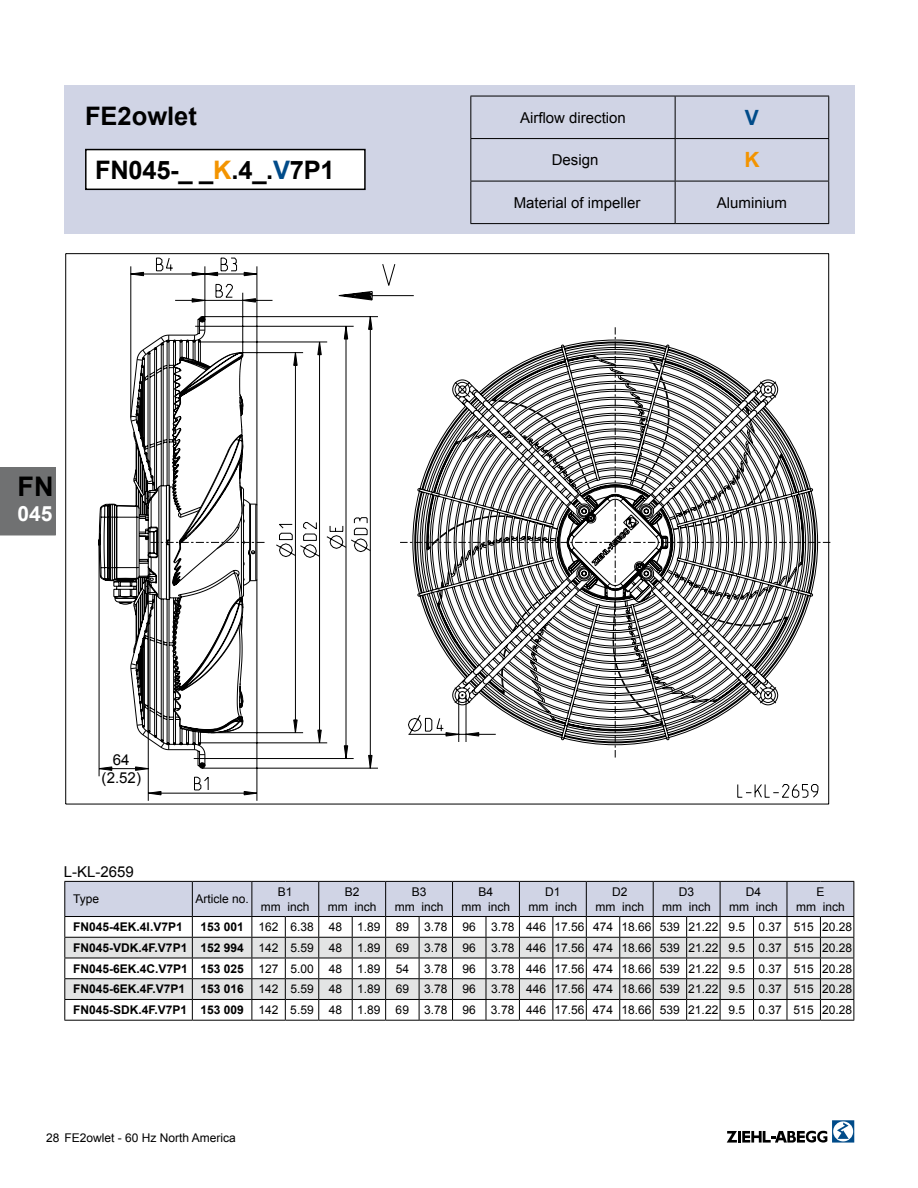
<style>
.page{position:relative;width:918px;height:1188px;background:#fff}
.page>*{position:absolute;margin:0;border:0;box-sizing:border-box;transform-origin:0 0}
.t1{font:700 27px "Arial";color:#000}
.t2{font:700 25.5px "Arial";letter-spacing:-.005em;color:#000}
.t3{font:700 21px "Arial";color:#fff}
.t4{font:700 21px "Arial";color:#004b89}
.t5{font:700 21px "Arial";color:#f39400}
.t6{font:15px/18.1px "Arial";color:#000;text-align:center}
.t7{font:12px/14.4px "Arial";color:#000;text-align:center}
.t8{font:700 12px "Arial";color:#000}
.s1{color:#f39400}
.s2{color:#004b89}
.s3{font-weight:700}
.s4{font-weight:400}
</style>
<div class="page">
<div style="left:0;top:467px;width:56px;height:68px;background:#707172"></div>
<svg style="left:727px;top:1120px;width:127px;height:23px"></svg>
<svg style="left:64px;top:881px;width:791px;height:139px"></svg>
<hr style="left:64px;top:1020px;width:128px;height:1px;background:#000">
<hr style="left:192px;top:1020px;width:60px;height:1px;background:#000">
<hr style="left:252px;top:1020px;width:33px;height:1px;background:#000">
<hr style="left:285px;top:1020px;width:34px;height:1px;background:#000">
<hr style="left:319px;top:1020px;width:33px;height:1px;background:#000">
<hr style="left:352px;top:1020px;width:34px;height:1px;background:#000">
<hr style="left:386px;top:1020px;width:33px;height:1px;background:#000">
<hr style="left:419px;top:1020px;width:34px;height:1px;background:#000">
<hr style="left:453px;top:1020px;width:33px;height:1px;background:#000">
<hr style="left:486px;top:1020px;width:33px;height:1px;background:#000">
<hr style="left:519px;top:1020px;width:34px;height:1px;background:#000">
<hr style="left:553px;top:1020px;width:33px;height:1px;background:#000">
<hr style="left:586px;top:1020px;width:34px;height:1px;background:#000">
<hr style="left:620px;top:1020px;width:33px;height:1px;background:#000">
<hr style="left:653px;top:1020px;width:34px;height:1px;background:#000">
<hr style="left:687px;top:1020px;width:33px;height:1px;background:#000">
<hr style="left:720px;top:1020px;width:34px;height:1px;background:#000">
<hr style="left:754px;top:1020px;width:33px;height:1px;background:#000">
<hr style="left:787px;top:1020px;width:33px;height:1px;background:#000">
<hr style="left:820px;top:1020px;width:34px;height:1px;background:#000">
<svg style="left:65px;top:253px;width:765px;height:552px"></svg>
<div style="left:64px;top:85px;width:791px;height:149px;background:#d0d4e5"></div>
<div style="left:86px;top:150px;width:279px;height:39px;background:#fff"></div>
<div style="left:85px;top:149px;width:281px;height:41px;border:2px solid #000"></div>
<hr style="left:470px;top:96px;width:205px;height:1px;background:#000">
<hr style="left:470px;top:96px;width:1px;height:42px;background:#000">
<hr style="left:675px;top:96px;width:154px;height:1px;background:#000">
<hr style="left:675px;top:96px;width:1px;height:42px;background:#000">
<hr style="left:828px;top:96px;width:1px;height:42px;background:#000">
<hr style="left:470px;top:138px;width:205px;height:1px;background:#000">
<hr style="left:470px;top:139px;width:1px;height:42px;background:#000">
<hr style="left:675px;top:138px;width:154px;height:1px;background:#000">
<hr style="left:675px;top:139px;width:1px;height:42px;background:#000">
<hr style="left:828px;top:139px;width:1px;height:42px;background:#000">
<hr style="left:470px;top:181px;width:205px;height:1px;background:#000">
<hr style="left:470px;top:181px;width:1px;height:42px;background:#000">
<hr style="left:675px;top:181px;width:154px;height:1px;background:#000">
<hr style="left:675px;top:181px;width:1px;height:42px;background:#000">
<hr style="left:828px;top:181px;width:1px;height:42px;background:#000">
<hr style="left:470px;top:223px;width:205px;height:1px;background:#000">
<hr style="left:675px;top:223px;width:154px;height:1px;background:#000">
<h2 class="t2" style="left:85px;top:99px;width:113px">FE2owlet</h2>
<p class="t6" style="left:520px;top:109px;width:107px">Airflow direction</p>
<h3 class="t4" style="left:745px;top:104px;width:16px">V</h3>
<p class="t6" style="left:552px;top:151px;width:48px">Design</p>
<h3 class="t5" style="left:744px;top:146px;width:17px">K</h3>
<p class="t6" style="left:514px;top:194px;width:128px">Material of impeller</p>
<p class="t6" style="left:717px;top:194px;width:72px">Aluminium</p>
<h2 class="t2" style="left:95px;top:153px;width:241px">FN045-_ _<span class="s1">K</span>.4_.<span class="s2">V</span>7P1</h2>
<h1 class="t1" style="left:18px;top:468px;width:37px">FN</h1>
<h3 class="t3" style="left:18px;top:500px;width:37px">045</h3>
<p class="t6" style="left:102px;top:750px;width:41px">64 (2.52)</p>
<p class="t6" style="left:64px;top:863px;width:72px">L-KL-2659</p>
<p class="t7" style="left:73px;top:892px;width:28px">Type</p>
<p class="t7" style="left:195px;top:892px;width:55px">Article no.</p>
<p class="t7" style="left:261px;top:885px;width:50px">B1<br>mm inch</p>
<p class="t7" style="left:328px;top:885px;width:50px">B2<br>mm inch</p>
<p class="t7" style="left:395px;top:885px;width:50px">B3<br>mm inch</p>
<p class="t7" style="left:462px;top:885px;width:50px">B4<br>mm inch</p>
<p class="t7" style="left:529px;top:885px;width:50px">D1<br>mm inch</p>
<p class="t7" style="left:595px;top:885px;width:50px">D2<br>mm inch</p>
<p class="t7" style="left:662px;top:885px;width:50px">D3<br>mm inch</p>
<p class="t7" style="left:729px;top:885px;width:50px">D4<br>mm inch</p>
<p class="t7" style="left:796px;top:885px;width:50px">E<br>mm inch</p>
<p class="t8" style="left:73px;top:919px;width:111px">FN045-4EK.4I.V7P1</p>
<p class="t7" style="left:200px;top:920px;width:115px"><span class="s3">153 001</span> 162 6.38</p>
<p class="t7" style="left:329px;top:920px;width:15px">48</p>
<p class="t7" style="left:357px;top:920px;width:25px">1.89</p>
<p class="t7" style="left:396px;top:920px;width:15px">89</p>
<p class="t7" style="left:424px;top:920px;width:25px">3.78</p>
<p class="t7" style="left:463px;top:920px;width:15px">96</p>
<p class="t7" style="left:491px;top:920px;width:363px">3.78 446 17.56 474 18.66 539 21.22 9.5 0.37 515 20.28</p>
<p class="t8" style="left:73px;top:940px;width:242px">FN045-VDK.4F.V7P1 152 994 <span class="s4">142 5.59</span></p>
<p class="t7" style="left:329px;top:941px;width:15px">48</p>
<p class="t7" style="left:357px;top:941px;width:25px">1.89</p>
<p class="t7" style="left:396px;top:941px;width:15px">69</p>
<p class="t7" style="left:424px;top:941px;width:25px">3.78</p>
<p class="t7" style="left:463px;top:941px;width:15px">96</p>
<p class="t7" style="left:491px;top:941px;width:363px">3.78 446 17.56 474 18.66 539 21.22 9.5 0.37 515 20.28</p>
<p class="t8" style="left:73px;top:961px;width:242px">FN045-6EK.4C.V7P1 153 025 <span class="s4">127 5.00</span></p>
<p class="t7" style="left:329px;top:961px;width:15px">48</p>
<p class="t7" style="left:357px;top:961px;width:25px">1.89</p>
<p class="t7" style="left:396px;top:961px;width:15px">54</p>
<p class="t7" style="left:424px;top:961px;width:25px">3.78</p>
<p class="t7" style="left:463px;top:961px;width:15px">96</p>
<p class="t7" style="left:491px;top:961px;width:363px">3.78 446 17.56 474 18.66 539 21.22 9.5 0.37 515 20.28</p>
<p class="t8" style="left:73px;top:981px;width:114px">FN045-6EK.4F.V7P1</p>
<p class="t7" style="left:200px;top:982px;width:115px"><span class="s3">153 016</span> 142 5.59</p>
<p class="t7" style="left:329px;top:982px;width:15px">48</p>
<p class="t7" style="left:357px;top:982px;width:25px">1.89</p>
<p class="t7" style="left:396px;top:982px;width:15px">69</p>
<p class="t7" style="left:424px;top:982px;width:25px">3.78</p>
<p class="t7" style="left:463px;top:982px;width:15px">96</p>
<p class="t7" style="left:491px;top:982px;width:363px">3.78 446 17.56 474 18.66 539 21.22 9.5 0.37 515 20.28</p>
<p class="t8" style="left:73px;top:1002px;width:242px">FN045-SDK.4F.V7P1 153 009 <span class="s4">142 5.59</span></p>
<p class="t7" style="left:329px;top:1003px;width:15px">48</p>
<p class="t7" style="left:357px;top:1003px;width:25px">1.89</p>
<p class="t7" style="left:396px;top:1003px;width:15px">69</p>
<p class="t7" style="left:424px;top:1003px;width:25px">3.78</p>
<p class="t7" style="left:463px;top:1003px;width:15px">96</p>
<p class="t7" style="left:491px;top:1003px;width:363px">3.78 446 17.56 474 18.66 539 21.22 9.5 0.37 515 20.28</p>
<p class="t7" style="left:46px;top:1131px;width:191px">28 FE2owlet - 60 Hz North America</p>
</div>
